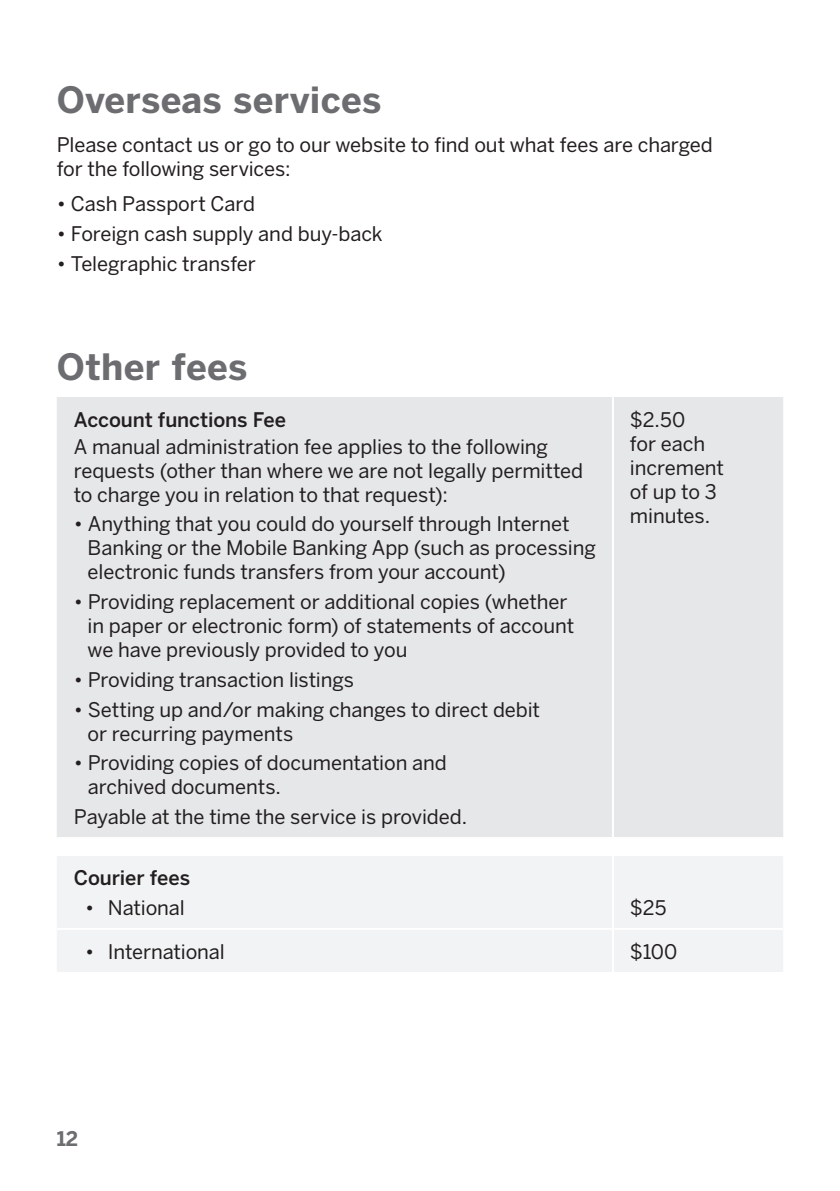
<style>
.page{position:relative;width:840px;height:1191px;background:#fff}
.page>*{position:absolute;margin:0;border:0;box-sizing:border-box;transform-origin:0 0}
.TMB_H3{font:700 36px "Benton Sans";letter-spacing:.01em;color:#6c6d70}
.Table_body_copy{font:20px/24px "Benton Sans";letter-spacing:-.005em;color:#231f20}
.Table_subhead{font:500 20px "Benton Sans";letter-spacing:-.005em;color:#231f20}
.t1{font:700 20px "Benton Sans";color:#6c6d70}
</style>
<div class="page">
<div style="left:57px;top:397px;width:725px;height:440px;background:#e6e7e9"></div>
<div style="left:57px;top:856px;width:725px;height:116px;background:#f2f3f4"></div>
<hr style="left:611px;top:397px;width:2px;height:440px;background:#fff">
<hr style="left:611px;top:856px;width:2px;height:72px;background:#fff">
<hr style="left:57px;top:928px;width:555px;height:2px;background:#fff">
<hr style="left:612px;top:928px;width:170px;height:2px;background:#fff">
<hr style="left:611px;top:930px;width:2px;height:42px;background:#fff">
<p class="TMB_H3" style="left:57px;top:78px;width:326px">Overseas services</p>
<p class="Table_body_copy" style="left:57px;top:133px;width:657px">Please contact us or go to our website to find out what fees are charged for the following services:</p>
<p class="Table_body_copy" style="left:57px;top:192px;width:200px">• Cash Passport Card</p>
<p class="Table_body_copy" style="left:57px;top:222px;width:327px">• Foreign cash supply and buy-back</p>
<p class="Table_body_copy" style="left:57px;top:251px;width:200px">• Telegraphic transfer</p>
<p class="TMB_H3" style="left:57px;top:344px;width:192px">Other fees</p>
<p class="Table_subhead" style="left:74px;top:407px;width:214px">Account functions Fee</p>
<p class="Table_body_copy" style="left:74px;top:434px;width:510px">A manual administration fee applies to the following requests (other than where we are not legally permitted to charge you in relation to that request):</p>
<p class="Table_body_copy" style="left:88px;top:512px;width:509px;text-indent:-14px">• Anything that you could do yourself through Internet<br>Banking or the Mobile Banking App (such as processing electronic funds transfers from your account)</p>
<p class="Table_body_copy" style="left:88px;top:590px;width:488px;text-indent:-14px">• Providing replacement or additional copies (whether in paper or electronic form) of statements of account we have previously provided to you</p>
<p class="Table_body_copy" style="left:74px;top:667px;width:282px">• Providing transaction listings</p>
<p class="Table_body_copy" style="left:88px;top:697px;width:453px;text-indent:-14px">• Setting up and/or making changes to direct debit or recurring payments</p>
<p class="Table_body_copy" style="left:88px;top:751px;width:360px;text-indent:-14px">• Providing copies of documentation and archived documents.</p>
<p class="Table_body_copy" style="left:74px;top:804px;width:394px">Payable at the time the service is provided.</p>
<p class="Table_body_copy" style="left:629px;top:408px;width:96px">$2.50<br>for each increment of up to 3 minutes.</p>
<p class="Table_subhead" style="left:74px;top:865px;width:118px">Courier fees</p>
<p class="Table_body_copy" style="left:85px;top:895px;width:101px">• National</p>
<p class="Table_body_copy" style="left:629px;top:895px;width:38px">$25</p>
<p class="Table_body_copy" style="left:85px;top:939px;width:141px">• International</p>
<p class="Table_body_copy" style="left:629px;top:939px;width:49px">$100</p>
<p class="t1" style="left:57px;top:1125px;width:23px">12</p>
</div>
